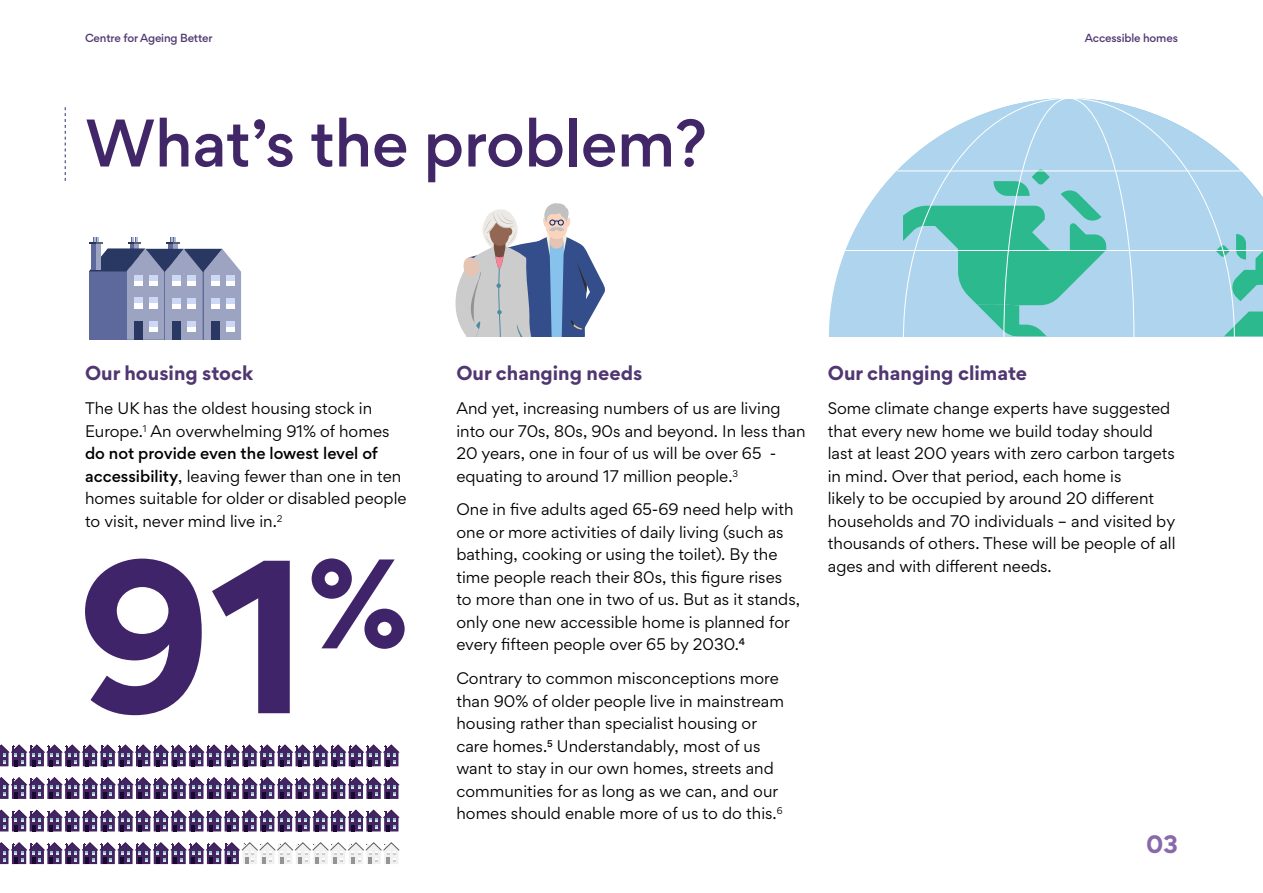
<style>
.page{position:relative;width:1263px;height:893px;background:#fff}
.page>*{position:absolute;margin:0;border:0;box-sizing:border-box;transform-origin:0 0}
.t1{font:700 194.7px "Gordita";color:#402469}
.t2{font:500 60px "Gordita";letter-spacing:-.01em;color:#422768}
.t3{font:700 22.5px "Gordita";color:#886aab}
.t4{font:700 18px "Gordita";color:#503771}
.t5{font:15px/22.5px "Gordita";color:#000}
.t6{font:500 10.5px "Gordita";letter-spacing:-.015em;color:#503771}
.s1{font-weight:500}
</style>
<div class="page">
<svg style="left:829px;top:164px;width:434px;height:172px;fill:#aed5ed"></svg>
<svg style="left:1235px;top:202px;width:28px;height:134px;background:#79c9c6"></svg>
<svg style="left:1134px;top:107px;width:101px;height:229px;background:#b6d9ee"></svg>
<svg style="left:903px;top:98px;width:231px;height:238px;background:#93d1d6"></svg>
<hr style="left:897px;top:171px;width:345px;height:1px;background:#fff">
<hr style="left:844px;top:250px;width:419px;height:1px;background:#fff">
<svg style="left:89px;top:237px;width:152px;height:103px;background:#9199b8"></svg>
<div style="left:134px;top:298px;width:8px;height:11px;background:#fff"></div>
<div style="left:134px;top:298px;width:8px;height:5px;background:#ccd8f6"></div>
<div style="left:149px;top:298px;width:9px;height:11px;background:#fff"></div>
<div style="left:149px;top:298px;width:9px;height:5px;background:#ccd8f6"></div>
<svg style="left:134px;top:280px;width:8px;height:6px"></svg>
<div style="left:134px;top:275px;width:8px;height:5px;background:#ccd8f6"></div>
<svg style="left:149px;top:280px;width:9px;height:6px"></svg>
<div style="left:149px;top:275px;width:9px;height:5px;background:#ccd8f6"></div>
<svg style="left:149px;top:326px;width:9px;height:6px"></svg>
<div style="left:149px;top:321px;width:9px;height:5px;background:#ccd8f6"></div>
<div style="left:134px;top:321px;width:8px;height:19px;background:#293862"></div>
<svg style="left:455px;top:203px;width:150px;height:134px"></svg>
<svg style="left:65px;top:107px;width:1px;height:74px"></svg>
<svg style="left:0;top:745px;width:399px;height:21px"></svg>
<svg style="left:0;top:777px;width:400px;height:22px"></svg>
<svg style="left:0;top:809px;width:400px;height:22px"></svg>
<svg style="left:0;top:842px;width:400px;height:22px"></svg>
<p class="t6" style="left:85px;top:30px;width:129px">Centre for Ageing Better</p>
<p class="t6" style="left:1085px;top:30px;width:95px">Accessible homes</p>
<h2 class="t2" style="left:85px;top:99px;width:623px">What’s the problem?</h2>
<p class="t4" style="left:85px;top:359px;width:170px">Our housing stock</p>
<p class="t5" style="left:85px;top:397px;width:323px">The UK has the oldest housing stock in Europe.<sup>1</sup> An overwhelming 91% of homes <span class="s1">do not provide even the lowest level of accessibility</span>, leaving fewer than one in ten homes suitable for older or disabled people to visit, never mind live in.<sup>2</sup></p>
<h1 class="t1" style="left:76px;top:482px;width:334px">91<sup>%</sup></h1>
<p class="t4" style="left:456px;top:359px;width:187px">Our changing needs</p>
<p class="t5" style="left:456px;top:397px;width:351px">And yet, increasing numbers of us are living into our 70s, 80s, 90s and beyond. In less than 20 years, one in four of us will be over 65 - equating to around 17 million people.<sup>3</sup></p>
<p class="t5" style="left:456px;top:498px;width:345px">One in five adults aged 65-69 need help with one or more activities of daily living (such as bathing, cooking or using the toilet). By the time people reach their 80s, this figure rises to more than one in two of us. But as it stands, only one new accessible home is planned for every fifteen people over 65 by 2030.<sup>4</sup></p>
<p class="t5" style="left:456px;top:667px;width:329px">Contrary to common misconceptions more than 90% of older people live in mainstream housing rather than specialist housing or care homes.<sup>5</sup> Understandably, most of us want to stay in our own homes, streets and communities for as long as we can, and our homes should enable more of us to do this.<sup>6</sup></p>
<p class="t4" style="left:828px;top:359px;width:201px">Our changing climate</p>
<p class="t5" style="left:828px;top:397px;width:349px">Some climate change experts have suggested that every new home we build today should last at least 200 years with zero carbon targets in mind. Over that period, each home is<br>likely to be occupied by around 20 different households and 70 individuals – and visited by thousands of others. These will be people of all ages and with different needs.</p>
<h3 class="t3" style="left:1146px;top:827px;width:33px">03</h3>
</div>
